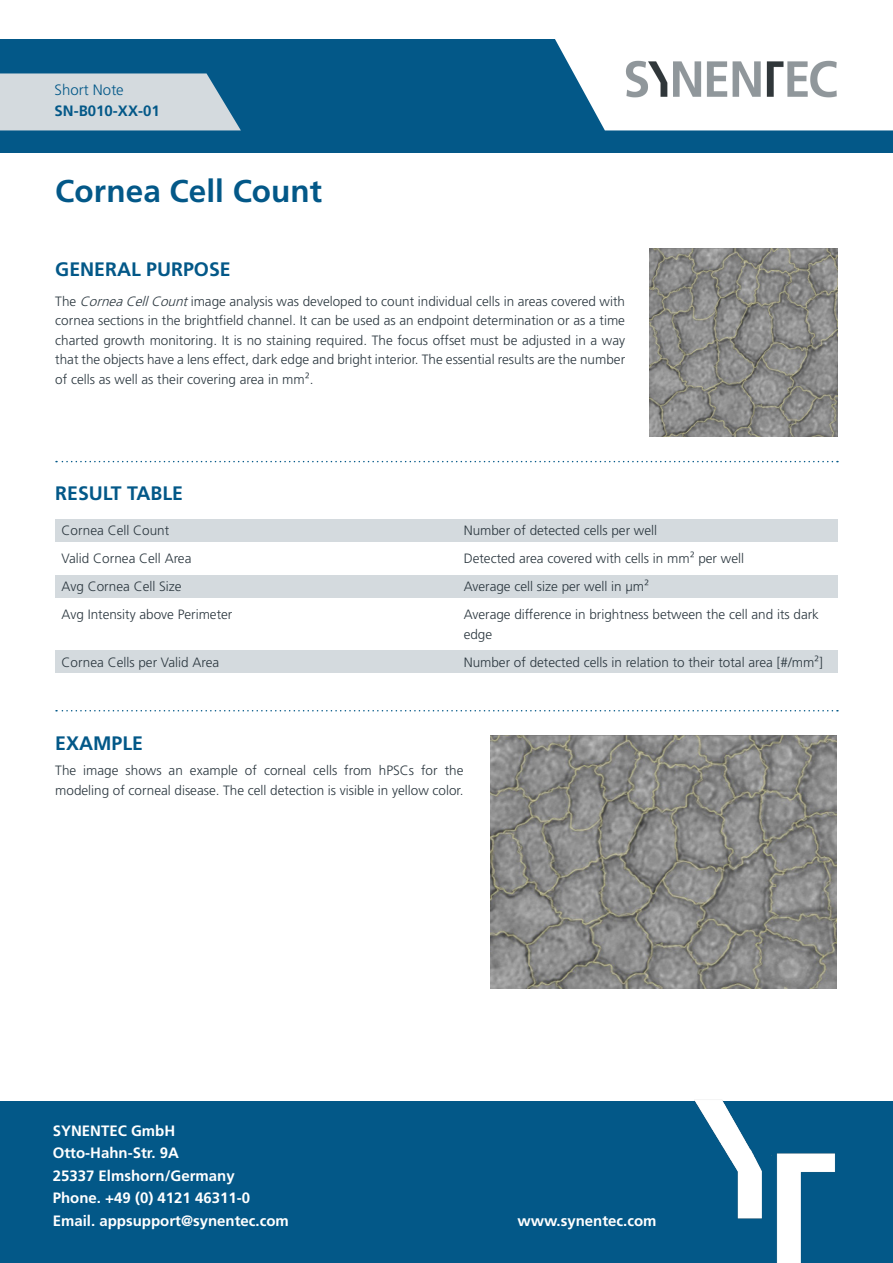
<style>
.page{position:relative;width:893px;height:1263px;background:#fff}
.page>*{position:absolute;margin:0;border:0;box-sizing:border-box;transform-origin:0 0}
.Synentec_Heading{font:700 31.5px "Frutiger LT Pro";color:#035888}
.Synentec_Sub-Heading{font:700 19.5px "Frutiger LT Pro";color:#035888}
.t1{font:700 15px/22.5px "Frutiger LT Pro";color:#fff}
.t2{font:700 15px "Frutiger LT Pro";color:#035888}
.t3{font:300 15px "Frutiger LT Pro";color:#035888}
.Synentec_Content{font:300 13.5px/19.5px "Frutiger LT Pro";color:#2c3840}
.s1{font-style:italic}
</style>
<div class="page">
<div style="left:0;top:40px;width:893px;height:113px;background:#035888"></div>
<svg style="left:0;top:73px;width:241px;height:57px;background:#c3cfd7"></svg>
<svg style="left:527px;top:39px;width:366px;height:91px;fill:#fff"></svg>
<img style="left:617px;top:58px;width:229px;height:44px">
<div style="left:0;top:1101px;width:893px;height:162px;background:#035888"></div>
<img style="left:694px;top:1100px;width:141px;height:163px">
<div style="left:55px;top:650px;width:783px;height:23px;background:#d4dade"></div>
<div style="left:55px;top:575px;width:783px;height:23px;background:#d4dade"></div>
<div style="left:55px;top:519px;width:783px;height:23px;background:#d4dade"></div>
<img style="left:490px;top:735px;width:346px;height:254px">
<img style="left:650px;top:249px;width:188px;height:188px">
<svg style="left:56px;top:461px;width:782px;height:1px"></svg>
<svg style="left:56px;top:710px;width:782px;height:1px"></svg>
<p class="t3" style="left:55px;top:81px;width:71px">Short Note</p>
<p class="t2" style="left:55px;top:102px;width:107px">SN-B010-XX-01</p>
<p class="Synentec_Heading" style="left:55px;top:173px;width:268px">Cornea Cell Count</p>
<p class="Synentec_Sub-Heading" style="left:55px;top:258px;width:177px">GENERAL PURPOSE</p>
<p class="Synentec_Content" style="left:55px;top:291px;width:571px;text-align:justify">The <span class="s1">CorneaCellCount</span>image analysis was developed to count individual cells in areas covered with cornea sections in the brightfield channel. It can be used as an endpoint determination or as a time charted growth monitoring. It is no staining required. The focus offset must be adjusted in a way that the objects have a lens effect, dark edge and bright interior. The essential results are the number of cells as well as their covering area in mm².</p>
<p class="Synentec_Sub-Heading" style="left:55px;top:482px;width:129px">RESULT TABLE</p>
<p class="Synentec_Content" style="left:62px;top:521px;width:109px">Cornea Cell Count</p>
<p class="Synentec_Content" style="left:464px;top:521px;width:195px">Number of detected cells per well</p>
<p class="Synentec_Content" style="left:62px;top:549px;width:131px">Valid Cornea Cell Area</p>
<p class="Synentec_Content" style="left:464px;top:549px;width:282px">Detected area covered with cells in mm² per well</p>
<p class="Synentec_Content" style="left:62px;top:577px;width:122px">Avg Cornea Cell Size</p>
<p class="Synentec_Content" style="left:464px;top:577px;width:187px">Average cell size per well in µm²</p>
<p class="Synentec_Content" style="left:62px;top:605px;width:172px">Avg Intensity above Perimeter</p>
<p class="Synentec_Content" style="left:464px;top:605px;width:357px">Average difference in brightness between the cell and its dark edge</p>
<p class="Synentec_Content" style="left:62px;top:652px;width:159px">Cornea Cells per Valid Area</p>
<p class="Synentec_Content" style="left:464px;top:652px;width:361px">Number of detected cells in relation to their total area [#/mm²]</p>
<p class="Synentec_Sub-Heading" style="left:55px;top:731px;width:89px">EXAMPLE</p>
<p class="Synentec_Content" style="left:55px;top:761px;width:410px">The image shows an example of corneal cells from hPSCs for the modeling of corneal disease. The cell detection is visible in yellow color.</p>
<p class="t1" style="left:53px;top:1119px;width:238px">SYNENTEC GmbH<br>Otto-Hahn-Str. 9A<br>25337 Elmshorn/Germany<br>Phone. +49 (0) 4121 46311-0<br>Email. appsupport@synentec.com</p>
<p class="t1" style="left:517px;top:1209px;width:141px">www.synentec.com</p>
</div>
